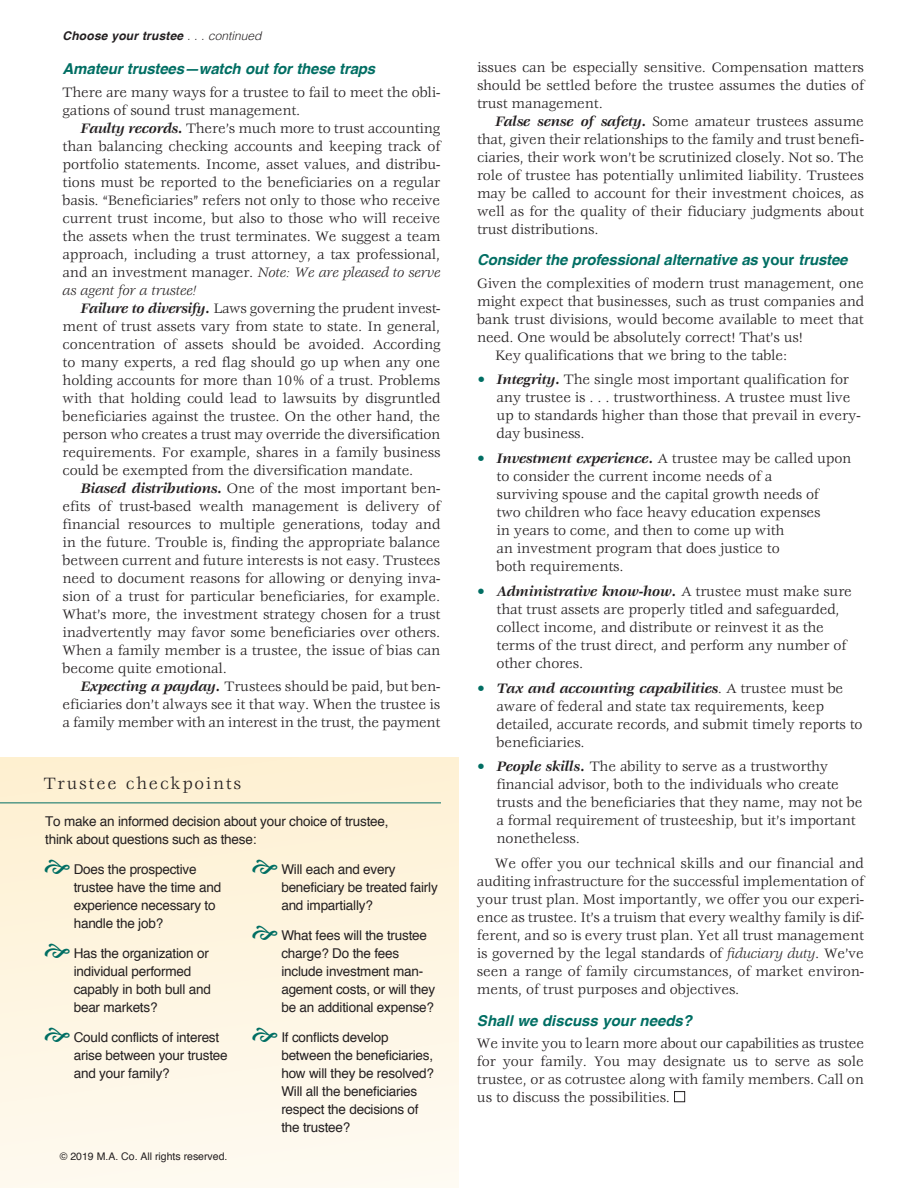
<style>
.page{position:relative;width:918px;height:1188px;background:#fff}
.page>*{position:absolute;margin:0;border:0;box-sizing:border-box;transform-origin:0 0}
.Box_Head{font:18px "Veljovic";letter-spacing:.1em;color:#231f20}
.Body{font:15px/18px "Veljovic";letter-spacing:-.01em;color:#231f20;text-align:justify}
.Bulleted_body{font:15px/18px "Veljovic";letter-spacing:-.01em;color:#231f20}
.Body_no_indent{font:15px/18px "Veljovic";letter-spacing:-.01em;color:#231f20;text-align:justify}
.Color_subhead{font:italic 700 15px "Helvetica";letter-spacing:-.01em;color:#006e63}
.box_text{font:13.5px/18px "Helvetica";letter-spacing:-.015em;color:#231f20}
.t1{font:italic 700 12px "Helvetica";letter-spacing:.015em;color:#231f20}
.t2{font:10.5px "Helvetica";color:#231f20}
.s1{font-weight:300}
.s2{font-weight:700;font-style:italic}
.s3{font-style:italic}
.s4{font-style:normal}
.s5{font-weight:700;font-style:italic;color:#006e63}
</style>
<div class="page">
<div style="left:0;top:757px;width:459px;height:431px;background:linear-gradient(to bottom,#fdf0d1,#fffaf1)"></div>
<div style="left:674px;top:1091px;width:11px;height:11px;border:1px solid #231f20"></div>
<hr style="left:0;top:802px;width:441px;height:1px;background:#006e63">
<svg style="left:45px;top:859px;width:25px;height:15px"></svg>
<svg style="left:45px;top:943px;width:53px;height:16px"></svg>
<svg style="left:45px;top:1027px;width:53px;height:16px"></svg>
<svg style="left:252px;top:859px;width:53px;height:16px"></svg>
<svg style="left:252px;top:925px;width:53px;height:16px"></svg>
<svg style="left:252px;top:1027px;width:25px;height:15px"></svg>
<p class="t1" style="left:63px;top:26px;width:201px">Choose your trustee <span class="s1">. . . continued</span></p>
<p class="Color_subhead" style="left:63px;top:57px;width:314px">Amateur trustees—watch out for these traps</p>
<p class="Body_no_indent" style="left:63px;top:84px;width:379px">There are many ways for a trustee to fail to meet the obli&shy;gations of sound trust management.</p>
<p class="Body" style="left:63px;top:120px;width:379px;text-indent:18px"><span class="s2">Faulty records.</span> There’s much more to trust accounting than balancing checking accounts and keeping track of portfolio statements. Income, asset values, and distribu&shy;tions must be reported to the beneficiaries on a regular basis. “Beneficiaries” refers not only to those who receive current trust income, but also to those who will receive the assets when the trust terminates. We suggest a team approach, including a trust attorney, a tax professional, and an investment manager. <span class="s3">Note: We are pleased to serve as agent for a trustee!</span></p>
<p class="Body" style="left:63px;top:300px;width:379px;text-indent:18px"><span class="s2">Failure to diversify.</span> Laws governing the prudent invest&shy;ment of trust assets vary from state to state. In general, concentration of assets should be avoided. According to many experts, a red flag should go up when any one holding accounts for more than 10% of a trust. Problems with that holding could lead to lawsuits by disgruntled beneficiaries against the trustee. On the other hand, the person who creates a trust may override the diversification requirements. For example, shares in a family business could be exempted from the diversification mandate.</p>
<p class="Body" style="left:63px;top:480px;width:379px;text-indent:18px"><span class="s2">Biased distributions.</span> One of the most important ben&shy;efits of trust-based wealth management is delivery of financial resources to multiple generations, today and in the future. Trouble is, finding the appropriate balance between current and future interests is not easy. Trustees need to document reasons for allowing or denying inva&shy;sion of a trust for particular beneficiaries, for example.<br>What’s more, the investment strategy chosen for a trust inadvertently may favor some beneficiaries over others.<br>When a family member is a trustee, the issue of bias can become quite emotional.</p>
<p class="Body" style="left:63px;top:678px;width:379px;text-indent:18px"><span class="s2">Expecting a payday.</span> Trustees should be paid, but ben&shy;eficiaries don’t always see it that way. When the trustee is a family member with an interest in the trust, the payment</p>
<p class="Box_Head" style="left:44px;top:774px;width:199px">Trustee checkpoints</p>
<p class="box_text" style="left:45px;top:813px;width:345px">To make an informed decision about your choice of trustee, think about questions such as these:</p>
<p class="box_text" style="left:74px;top:861px;width:149px">Does the prospective trustee have the time and experience necessary to handle the job?</p>
<p class="box_text" style="left:74px;top:945px;width:139px">Has the organization or individual performed capably in both bull and bear markets?</p>
<p class="box_text" style="left:74px;top:1029px;width:156px">Could conflicts of interest arise between your trustee and your family?</p>
<p class="box_text" style="left:281px;top:861px;width:158px">Will each and every beneficiary be treated fairly and impartially?</p>
<p class="box_text" style="left:281px;top:927px;width:155px">What fees will the trustee charge? Do the fees include investment man&shy;agement costs, or will they be an additional expense?</p>
<p class="box_text" style="left:281px;top:1029px;width:154px">If conflicts develop between the beneficiaries, how will they be resolved?<br>Will all the beneficiaries respect the decisions of the trustee?</p>
<p class="t2" style="left:60px;top:1148px;width:169px">© 2019 M.A. Co. All rights reserved.</p>
<p class="Body" style="left:477px;top:59px;width:389px">issues can be especially sensitive. Compensation matters should be settled before the trustee assumes the duties of trust management.</p>
<p class="Body" style="left:477px;top:113px;width:389px;text-indent:18px"><span class="s2">False sense of safety.</span> Some amateur trustees assume that, given their relationships to the family and trust benefi&shy;ciaries, their work won’t be scrutinized closely. Not so. The role of trustee has potentially unlimited liability. Trustees may be called to account for their investment choices, as well as for the quality of their fiduciary judgments about trust distributions.</p>
<p class="Color_subhead" style="left:477px;top:248px;width:372px">Consider the professional alternative as <span class="s4">your</span> trustee</p>
<p class="Body_no_indent" style="left:477px;top:275px;width:389px">Given the complexities of modern trust management, one might expect that businesses, such as trust companies and bank trust divisions, would become available to meet that need. One would be absolutely correct! That’s us!</p>
<p class="Body" style="left:495px;top:347px;width:294px">Key qualifications that we bring to the table:</p>
<p class="Bulleted_body" style="left:496px;top:371px;width:366px;text-indent:-19px"><span class="s5">•</span> <span class="s2">Integrity.</span> The single most important qualification for any trustee is . . . trustworthiness. A trustee must live up to standards higher than those that prevail in every&shy;day business.</p>
<p class="Bulleted_body" style="left:496px;top:450px;width:356px;text-indent:-19px"><span class="s5">•</span> <span class="s2">Investment experience.</span> A trustee may be called upon to consider the current income needs of a<br>surviving spouse and the capital growth needs of<br>two children who face heavy education expenses<br>in years to come, and then to come up with<br>an investment program that does justice to<br>both requirements.</p>
<p class="Bulleted_body" style="left:496px;top:583px;width:357px;text-indent:-19px"><span class="s5">•</span> <span class="s2">Administrative know-how.</span> A trustee must make sure that trust assets are properly titled and safeguarded, collect income, and distribute or reinvest it as the terms of the trust direct, and perform any number of other chores.</p>
<p class="Bulleted_body" style="left:496px;top:680px;width:368px;text-indent:-19px"><span class="s5">•</span> <span class="s2">Tax and accounting capabilities</span>. A trustee must be aware of federal and state tax requirements, keep detailed, accurate records, and submit timely reports to beneficiaries.</p>
<p class="Bulleted_body" style="left:496px;top:758px;width:368px;text-indent:-20px"><span class="s5">•</span> <span class="s2">People skills.</span> The ability to serve as a trustworthy financial advisor, both to the individuals who create trusts and the beneficiaries that they name, may not be a formal requirement of trusteeship, but it’s important nonetheless.</p>
<p class="Body" style="left:477px;top:855px;width:389px;text-indent:18px">We offer you our technical skills and our financial and auditing infrastructure for the successful implementation of your trust plan. Most importantly, we offer you our experi&shy;ence as trustee. It’s a truism that every wealthy family is dif&shy;ferent, and so is every trust plan. Yet all trust management is governed by the legal standards of <span class="s3">fiduciary duty</span>. We’ve seen a range of family circumstances, of market environ&shy;ments, of trust purposes and objectives.</p>
<p class="Color_subhead" style="left:477px;top:1008px;width:217px">Shall we discuss your needs?</p>
<p class="Body_no_indent" style="left:477px;top:1035px;width:389px">We invite you to learn more about our capabilities as trustee for your family. You may designate us to serve as sole trustee, or as cotrustee along with family members. Call on us to discuss the possibilities.</p>
</div>
